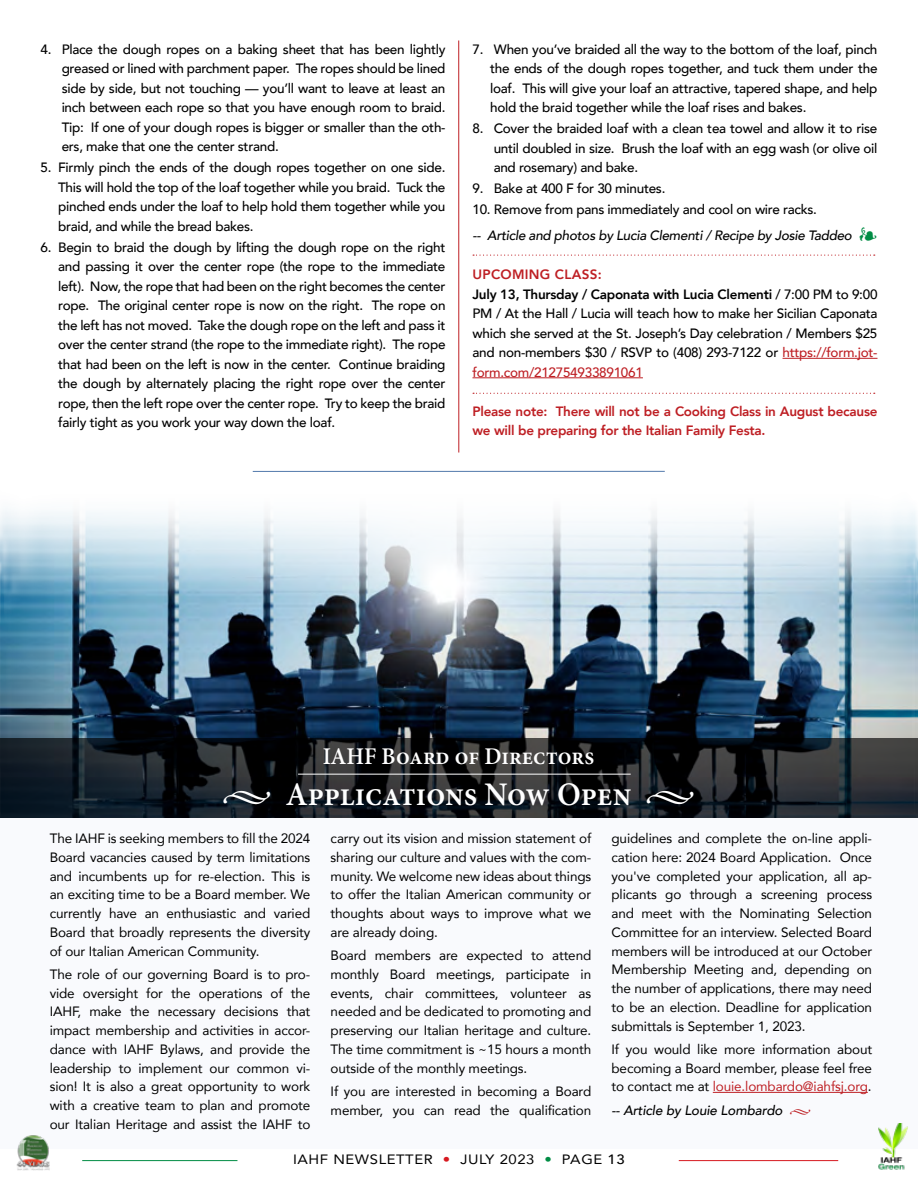
<style>
.page{position:relative;width:918px;height:1188px;background:#fff}
.page>*{position:absolute;margin:0;border:0;box-sizing:border-box;transform-origin:0 0}
.t1{font:600 33px "Minion Pro";color:#fff;scale:.95 1}
.t2{font:600 24px "Minion Pro";color:#fff;scale:.95 1}
.t3{font:500 13.5px/19.5px "Avenir";letter-spacing:-.02em;color:#000;text-align:justify}
.t4{font:13.5px/18.8px "Avenir";letter-spacing:-.01em;color:#000;text-align:justify}
.t5{font:italic 500 13.5px/26.2px "Avenir";letter-spacing:-.02em;color:#000}
.t6{font:800 13.5px/19.5px "Avenir";letter-spacing:-.02em;color:#be1f24}
.t7{font:13.5px "Avenir";letter-spacing:.04em;color:#000;scale:1.1 1}
.s1{font-style:normal}
.s2{font-family:"Minion Pro";font-weight:700;font-style:normal;font-size:18px;color:#008c44}
.s3{font-weight:800;color:#be1f24}
.s4{font-weight:800}
.s5{color:#be1f24}
.s6{font-weight:400;font-style:italic}
.s7{font-family:"Minion Pro";font-weight:400;color:#bd1f24}
.s8{color:#d71920}
.s9{color:#008c44}
.s10{font-weight:500}
</style>
<div class="page">
<div style="left:0;top:751px;width:918px;height:398px;background:#f9fafd"></div>
<hr style="left:783px;top:358px;width:94px;height:1px;background:#be1f24">
<hr style="left:472px;top:377px;width:171px;height:1px;background:#be1f24">
<hr style="left:458px;top:40px;width:1px;height:413px;background:#be1f24">
<hr style="left:253px;top:471px;width:412px;height:1px;background:#5279ab">
<hr style="left:713px;top:1092px;width:155px;height:1px;background:#be1f24">
<img style="left:0;top:510px;width:918px;height:228px">
<svg style="left:0;top:738px;width:918px;height:80px;background:#181c21"></svg>
<hr style="left:298px;top:774px;width:333px;height:1px;background:#fff">
<svg style="left:473px;top:255px;width:402px;height:1px"></svg>
<svg style="left:473px;top:393px;width:402px;height:1px"></svg>
<img style="left:878px;top:1124px;width:30px;height:46px">
<hr style="left:82px;top:1160px;width:155px;height:1px;background:#008c44">
<hr style="left:679px;top:1160px;width:159px;height:1px;background:#d71920">
<img style="left:16px;top:1135px;width:34px;height:36px">
<p class="t3" style="left:62px;top:39px;width:385px;text-indent:-21px">4. Place the dough ropes on a baking sheet that has been lightly greased or lined with parchment paper. The ropes should be lined side by side, but not touching — you’ll want to leave at least an inch between each rope so that you have enough room to braid.<br>Tip: If one of your dough ropes is bigger or smaller than the oth&shy;ers, make that one the center strand.</p>
<p class="t3" style="left:58px;top:157px;width:389px;text-indent:-18px">5. Firmly pinch the ends of the dough ropes together on one side.<br>This will hold the top of the loaf together while you braid. Tuck the pinched ends under the loaf to help hold them together while you braid, and while the bread bakes.</p>
<p class="t3" style="left:58px;top:236px;width:389px;text-indent:-18px">6. Begin to braid the dough by lifting the dough rope on the right and passing it over the center rope (the rope to the immediate left). Now, the rope that had been on the right becomes the center rope. The original center rope is now on the right. The rope on the left has not moved. Take the dough rope on the left and pass it over the center strand (the rope to the immediate right). The rope that had been on the left is now in the center. Continue braiding the dough by alternately placing the right rope over the center rope, then the left rope over the center rope. Try to keep the braid fairly tight as you work your way down the loaf.</p>
<p class="t3" style="left:490px;top:39px;width:389px;text-indent:-18px">7. When you’ve braided all the way to the bottom of the loaf, pinch the ends of the dough ropes together, and tuck them under the loaf. This will give your loaf an attractive, tapered shape, and help hold the braid together while the loaf rises and bakes.</p>
<p class="t3" style="left:494px;top:118px;width:385px;text-indent:-21px">8. Cover the braided loaf with a clean tea towel and allow it to rise until doubled in size. Brush the loaf with an egg wash (or olive oil and rosemary) and bake.</p>
<p class="t3" style="left:472px;top:178px;width:194px">9. Bake at 400 F for 30 minutes.</p>
<p class="t5" style="left:472px;top:196px;width:407px"><span class="s1">10. Remove from pans immediately and cool on wire racks.<br></span>-- Article and photos by Lucia Clementi / Recipe by Josie Taddeo <span class="s2">❧</span></p>
<p class="t3" style="left:472px;top:264px;width:407px;text-align:left"><span class="s3">UPCOMING CLASS:<br></span><span class="s4">July 13, Thursday / Caponata with Lucia Clementi</span> / 7:00 PM to 9:00<br>PM / At the Hall / Lucia will teach how to make her Sicilian Caponata which she served at the St. Joseph’s Day celebration / Members $25 and non-members $30 / RSVP to (408) 293-7122 or <span class="s5">https://form.jot&shy;form.com/212754933891061</span></p>
<p class="t6" style="left:472px;top:401px;width:406px">Please note: There will not be a Cooking Class in August because we will be preparing for the Italian Family Festa.</p>
<h2 class="t2" style="left:323px;top:740px;width:287px">IAHF Board of Directors</h2>
<h1 class="t1" style="left:222px;top:771px;width:500px"><span class="s6">•</span> Applications Now Open <span class="s6">•</span></h1>
<p class="t4" style="left:50px;top:829px;width:262px">The IAHF is seeking members to fill the 2024<br>Board vacancies caused by term limitations and incumbents up for re-election. This is an exciting time to be a Board member. We currently have an enthusiastic and varied Board that broadly represents the diversity of our Italian American Community.</p>
<p class="t4" style="left:50px;top:964px;width:262px">The role of our governing Board is to pro&shy;vide oversight for the operations of the IAHF, make the necessary decisions that impact membership and activities in accor&shy;dance with IAHF Bylaws, and provide the leadership to implement our common vi&shy;sion! It is also a great opportunity to work with a creative team to plan and promote our Italian Heritage and assist the IAHF to</p>
<p class="t4" style="left:331px;top:829px;width:262px">carry out its vision and mission statement of sharing our culture and values with the com&shy;munity. We welcome new ideas about things to offer the Italian American community or thoughts about ways to improve what we are already doing.</p>
<p class="t4" style="left:331px;top:946px;width:262px">Board members are expected to attend monthly Board meetings, participate in events, chair committees, volunteer as needed and be dedicated to promoting and preserving our Italian heritage and culture.<br>The time commitment is ~15 hours a month outside of the monthly meetings.</p>
<p class="t4" style="left:331px;top:1082px;width:262px">If you are interested in becoming a Board member, you can read the qualification</p>
<p class="t4" style="left:612px;top:829px;width:262px">guidelines and complete the on-line appli&shy;cation here: 2024 Board Application. Once you've completed your application, all ap&shy;plicants go through a screening process and meet with the Nominating Selection Committee for an interview. Selected Board members will be introduced at our October Membership Meeting and, depending on the number of applications, there may need to be an election. Deadline for application submittals is September 1, 2023.</p>
<p class="t4" style="left:612px;top:1039px;width:262px">If you would like more information about becoming a Board member, please feel free to contact me at <span class="s5">louie.lombardo@iahfsj.org</span>.</p>
<p class="t5" style="left:612px;top:1097px;width:201px">-- Article by Louie Lombardo <span class="s7">•</span></p>
<p class="t7" style="left:293px;top:1149px;width:303px">IAHF NEWSLETTER <span class="s8">•</span> JULY 2023 <span class="s9">•</span> PAGE <span class="s10">13</span></p>
</div>
